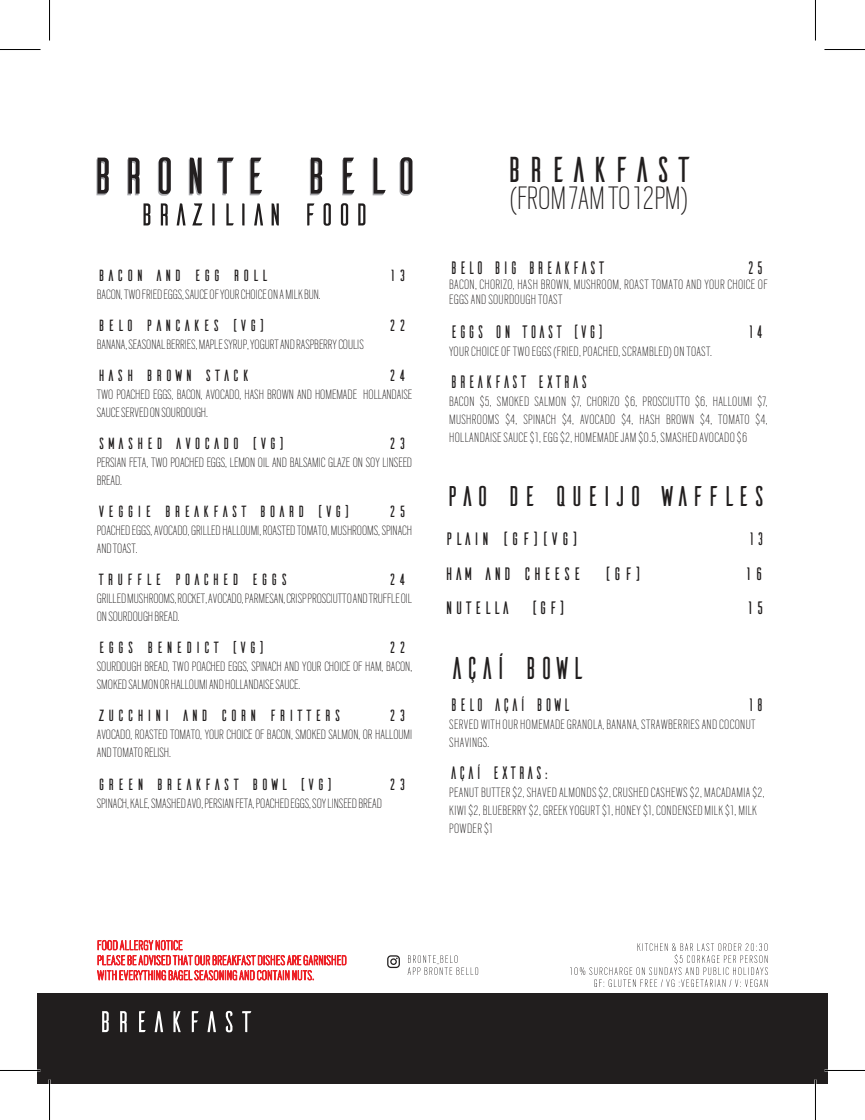
<style>
.page{position:relative;width:865px;height:1120px;background:#fff}
.page>*{position:absolute;margin:0;border:0;box-sizing:border-box;transform-origin:0 0}
.t1{font:100 36px "Scout Cond";color:#211e1e}
.t2{font:36px "Ailerons";color:#211e1e}
.t3{font:31.5px "Ailerons";letter-spacing:-.05em;color:#211e1e;scale:.9 1}
.t4{font:28.5px "Ailerons";letter-spacing:-.05em;color:#211e1e}
.t5{font:18px "Ailerons";letter-spacing:-.05em;color:#211e1e;scale:.9 1}
.t6{font:18px "Ailerons";letter-spacing:-.05em;color:#211e1e}
.t7{font:16.2px "Ailerons";color:#211e1e}
.t8{font:100 15px/18px "Scout Cond";color:#211e1e}
.t9{font:100 15px/18px "Scout Cond";letter-spacing:.025em;color:#211e1e}
</style>
<div class="page">
<div style="left:37px;top:993px;width:790px;height:90px;background:#211e1e"></div>
<svg style="left:102px;top:1010px;width:149px;height:22px"></svg>
<svg style="left:407px;top:955px;width:71px;height:19px"></svg>
<svg style="left:387px;top:955px;width:13px;height:13px"></svg>
<svg style="left:570px;top:943px;width:197px;height:43px"></svg>
<svg style="left:97px;top:940px;width:250px;height:41px"></svg>
<svg style="left:143px;top:203px;width:7px;height:22px"></svg>
<svg style="left:161px;top:203px;width:7px;height:22px"></svg>
<svg style="left:176px;top:203px;width:9px;height:22px"></svg>
<svg style="left:192px;top:203px;width:10px;height:22px"></svg>
<svg style="left:212px;top:203px;width:2px;height:22px"></svg>
<svg style="left:226px;top:203px;width:8px;height:22px"></svg>
<svg style="left:242px;top:203px;width:2px;height:22px"></svg>
<svg style="left:254px;top:203px;width:9px;height:22px"></svg>
<svg style="left:271px;top:203px;width:8px;height:22px"></svg>
<svg style="left:307px;top:203px;width:7px;height:22px"></svg>
<svg style="left:323px;top:203px;width:8px;height:23px"></svg>
<svg style="left:341px;top:203px;width:7px;height:23px"></svg>
<svg style="left:358px;top:203px;width:7px;height:22px"></svg>
<svg style="left:96px;top:158px;width:13px;height:37px"></svg>
<svg style="left:127px;top:158px;width:13px;height:37px"></svg>
<svg style="left:158px;top:157px;width:13px;height:39px"></svg>
<svg style="left:189px;top:158px;width:12px;height:37px"></svg>
<svg style="left:217px;top:158px;width:17px;height:37px"></svg>
<svg style="left:249px;top:158px;width:13px;height:37px"></svg>
<svg style="left:310px;top:158px;width:12px;height:37px"></svg>
<svg style="left:342px;top:158px;width:12px;height:37px"></svg>
<svg style="left:372px;top:158px;width:13px;height:37px"></svg>
<svg style="left:399px;top:157px;width:13px;height:39px"></svg>
<hr style="left:0;top:1069px;width:40px;height:2px;background:#fff">
<hr style="left:824px;top:1069px;width:40px;height:2px;background:#fff">
<hr style="left:814px;top:1079px;width:2px;height:40px;background:#fff">
<hr style="left:0;top:49px;width:40px;height:1px;background:#000">
<hr style="left:824px;top:49px;width:40px;height:1px;background:#000">
<hr style="left:0;top:1070px;width:40px;height:1px;background:#000">
<hr style="left:824px;top:1070px;width:40px;height:1px;background:#000">
<hr style="left:49px;top:0;width:1px;height:41px;background:#000">
<hr style="left:49px;top:1079px;width:1px;height:40px;background:#000">
<hr style="left:815px;top:0;width:1px;height:41px;background:#000">
<hr style="left:815px;top:1079px;width:1px;height:40px;background:#000">
<p class="t7" style="left:97px;top:267px;width:174px">BACON AND EGG ROLL</p>
<p class="t7" style="left:388px;top:267px;width:20px">13</p>
<p class="t8" style="left:97px;top:284px;width:225px">BACON, TWO FRIED EGGS, SAUCE OF YOUR CHOICE ON A MILK BUN.</p>
<p class="t7" style="left:97px;top:318px;width:171px">BELO PANCAKES (VG)</p>
<p class="t7" style="left:388px;top:318px;width:21px">22</p>
<p class="t8" style="left:97px;top:334px;width:268px">BANANA, SEASONAL BERRIES, MAPLE SYRUP, YOGURT AND RASPBERRY COULIS</p>
<p class="t7" style="left:97px;top:368px;width:155px">HASH BROWN STACK</p>
<p class="t7" style="left:388px;top:368px;width:21px">24</p>
<p class="t8" style="left:97px;top:385px;width:317px">TWO POACHED EGGS, BACON, AVOCADO, HASH BROWN AND HOMEMADE HOLLANDAISE<br>SAUCE SERVED ON SOURDOUGH.</p>
<p class="t7" style="left:97px;top:436px;width:191px">SMASHED AVOCADO [VG]</p>
<p class="t7" style="left:388px;top:436px;width:21px">23</p>
<p class="t8" style="left:97px;top:453px;width:317px">PERSIAN FETA, TWO POACHED EGGS, LEMON OIL AND BALSAMIC GLAZE ON SOY LINSEED<br>BREAD.</p>
<p class="t7" style="left:97px;top:504px;width:256px">VEGGIE BREAKFAST BOARD [VG]</p>
<p class="t7" style="left:388px;top:504px;width:21px">25</p>
<p class="t8" style="left:97px;top:521px;width:317px">POACHED EGGS, AVOCADO, GRILLED HALLOUMI, ROASTED TOMATO, MUSHROOMS, SPINACH<br>AND TOAST.</p>
<p class="t7" style="left:97px;top:572px;width:194px">TRUFFLE POACHED EGGS</p>
<p class="t7" style="left:388px;top:572px;width:21px">24</p>
<p class="t8" style="left:97px;top:589px;width:317px">GRILLED MUSHROOMS, ROCKET, AVOCADO, PARMESAN, CRISP PROSCIUTTO AND TRUFFLE OIL<br>ON SOURDOUGH BREAD.</p>
<p class="t7" style="left:97px;top:640px;width:171px">EGGS BENEDICT [VG]</p>
<p class="t7" style="left:388px;top:640px;width:21px">22</p>
<p class="t8" style="left:97px;top:657px;width:317px">SOURDOUGH BREAD, TWO POACHED EGGS, SPINACH AND YOUR CHOICE OF HAM, BACON,<br>SMOKED SALMON OR HALLOUMI AND HOLLANDAISE SAUCE.</p>
<p class="t7" style="left:97px;top:708px;width:247px">ZUCCHINI AND CORN FRITTERS</p>
<p class="t7" style="left:388px;top:708px;width:21px">23</p>
<p class="t8" style="left:97px;top:725px;width:317px">AVOCADO, ROASTED TOMATO, YOUR CHOICE OF BACON, SMOKED SALMON, OR HALLOUMI<br>AND TOMATO RELISH.</p>
<p class="t7" style="left:97px;top:776px;width:238px">GREEN BREAKFAST BOWL [VG]</p>
<p class="t7" style="left:388px;top:776px;width:21px">23</p>
<p class="t8" style="left:97px;top:793px;width:286px">SPINACH, KALE, SMASHED AVO, PERSIAN FETA, POACHED EGGS, SOY LINSEED BREAD</p>
<h1 class="t2" style="left:504px;top:152px;width:191px">BREAKFAST</h1>
<h1 class="t1" style="left:509px;top:175px;width:179px">(FROM 7AM TO 12PM)</h1>
<p class="t5" style="left:449px;top:259px;width:176px">BELO BIG BREAKFAST</p>
<p class="t5" style="left:746px;top:259px;width:22px">25</p>
<p class="t9" style="left:449px;top:276px;width:320px;line-height:15px">BACON, CHORIZO, HASH BROWN, MUSHROOM, ROAST TOMATO AND YOUR CHOICE OF<br>EGGS AND SOURDOUGH TOAST</p>
<p class="t5" style="left:449px;top:323px;width:174px">EGGS ON TOAST [VG]</p>
<p class="t5" style="left:746px;top:323px;width:21px">14</p>
<p class="t9" style="left:449px;top:342px;width:264px">YOUR CHOICE OF TWO EGGS (FRIED, POACHED,SCRAMBLED) ONTOAST.</p>
<p class="t5" style="left:449px;top:373px;width:157px">BREAKFAST EXTRAS</p>
<p class="t8" style="left:449px;top:392px;width:320px;text-align:justify">BACON $5, SMOKED SALMON $7, CHORIZO $6, PROSCIUTTO $6, HALLOUMI $7, MUSHROOMS $4, SPINACH $4, AVOCADO $4, HASH BROWN $4, TOMATO $4, HOLLANDAISE SAUCE $1, EGG $2, HOMEMADE JAM $0.5, SMASHED AVOCADO $6</p>
<h3 class="t4" style="left:444px;top:482px;width:325px">PAO DE QUEIJO WAFFLES</h3>
<p class="t6" style="left:444px;top:530px;width:137px">PLAIN [GF][VG]</p>
<p class="t5" style="left:747px;top:530px;width:21px">13</p>
<p class="t6" style="left:444px;top:564px;width:200px">HAM AND CHEESE [GF]</p>
<p class="t6" style="left:743px;top:564px;width:22px">16</p>
<p class="t6" style="left:444px;top:599px;width:124px">NUTELLA [GF]</p>
<p class="t6" style="left:745px;top:599px;width:21px">15</p>
<h2 class="t3" style="left:449px;top:652px;width:153px">AÇAÍ BOWL</h2>
<p class="t5" style="left:449px;top:695px;width:137px">BELO AÇAÍ BOWL</p>
<p class="t5" style="left:746px;top:695px;width:21px">18</p>
<p class="t9" style="left:449px;top:714px;width:307px">SERVED WITH OUR HOMEMADE GRANOLA, BANANA, STRAWBERRIES AND COCONUT<br>SHAVINGS.</p>
<p class="t5" style="left:449px;top:764px;width:115px">AÇAÍ EXTRAS:</p>
<p class="t9" style="left:449px;top:782px;width:317px">PEANUT BUTTER $2, SHAVED ALMONDS $2, CRUSHED CASHEWS $2, MACADAMIA $2,<br>KIWI $2, BLUEBERRY $2, GREEK YOGURT $1, HONEY $1, CONDENSED MILK $1, MILK<br>POWDER $1</p>
</div>
